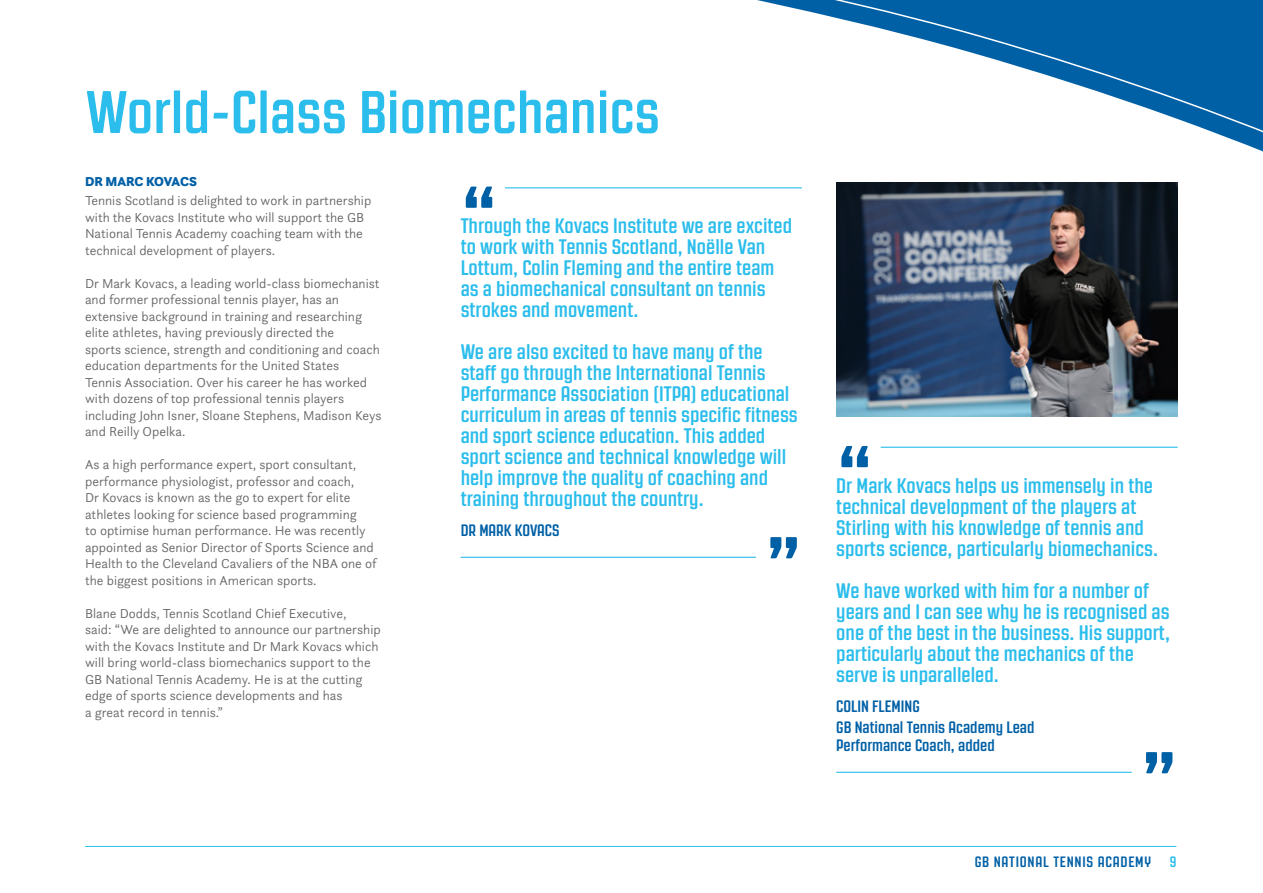
<style>
.page{position:relative;width:1263px;height:893px;background:#fff}
.page>*{position:absolute;margin:0;border:0;box-sizing:border-box;transform-origin:0 0}
.t1{font:700 86.4px "Revolution Gothic";color:#0060a6}
.t2{font:700 60px "Revolution Gothic";color:#2bbdec}
.t3{font:700 21px/21px "Revolution Gothic";color:#2bbdec}
.t4{font:700 16.5px/21px "Revolution Gothic";color:#0060a6}
.t5{font:700 15px "Revolution Gothic";letter-spacing:.05em;color:#0060a6}
.t6{font:300 13.5px/16.5px "Questa Sans";color:#646363}
.t7{font:900 13.5px "Questa Sans";letter-spacing:-.01em;color:#0060a6}
.s1{color:#2bbdec}
</style>
<div class="page">
<hr style="left:85px;top:846px;width:1091px;height:1px;background:#2bbdec">
<img style="left:836px;top:186px;width:341px;height:231px">
<svg style="left:757px;top:0;width:506px;height:186px"></svg>
<hr style="left:505px;top:187px;width:297px;height:1px;background:#2bbdec">
<hr style="left:881px;top:447px;width:296px;height:1px;background:#2bbdec">
<hr style="left:461px;top:557px;width:295px;height:1px;background:#2bbdec">
<hr style="left:836px;top:772px;width:296px;height:1px;background:#2bbdec">
<h2 class="t2" style="left:86px;top:80px;width:575px">World-Class Biomechanics</h2>
<p class="t7" style="left:85px;top:172px;width:113px">DR MARC KOVACS</p>
<p class="t6" style="left:85px;top:192px;width:288px">Tennis Scotland is delighted to work in partnership with the Kovacs Institute who will support the GB National Tennis Academy coaching team with the technical development of players.</p>
<p class="t6" style="left:85px;top:275px;width:298px">Dr Mark Kovacs, a leading world-class biomechanist and former professional tennis player, has an extensive background in training and researching elite athletes, having previously directed the<br>sports science, strength and conditioning and coach education departments for the United States<br>Tennis Association. Over his career he has worked with dozens of top professional tennis players including John Isner, Sloane Stephens, Madison Keys and Reilly Opelka.</p>
<p class="t6" style="left:85px;top:456px;width:293px">As a high performance expert, sport consultant, performance physiologist, professor and coach,<br>Dr Kovacs is known as the go to expert for elite athletes looking for science based programming<br>to optimise human performance. He was recently appointed as Senior Director of Sports Science and Health to the Cleveland Cavaliers of the NBA one of the biggest positions in American sports.</p>
<p class="t6" style="left:85px;top:605px;width:297px">Blane Dodds, Tennis Scotland Chief Executive,<br>said: “We are delighted to announce our partnership with the Kovacs Institute and Dr Mark Kovacs which will bring world-class biomechanics support to the GB National Tennis Academy. He is at the cutting edge of sports science developments and has<br>a great record in tennis.”</p>
<h1 class="t1" style="left:461px;top:170px;width:37px">“</h1>
<h3 class="t3" style="left:461px;top:215px;width:333px">Through the Kovacs Institute we are excited to work with Tennis Scotland, Noëlle Van Lottum, Colin Fleming and the entire team as a biomechanical consultant on tennis strokes and movement.</h3>
<p class="t3" style="left:461px;top:341px;width:339px">We are also excited to have many of the staff go through the International Tennis Performance Association (ITPA) educational curriculum in areas of tennis specific fitness and sport science education. This added sport science and technical knowledge will help improve the quality of coaching and training throughout the country.</p>
<p class="t4" style="left:461px;top:520px;width:100px">DR MARK KOVACS</p>
<h1 class="t1" style="left:801px;top:574px;width:37px;rotate:-180deg">“</h1>
<h1 class="t1" style="left:837px;top:430px;width:37px">“</h1>
<h3 class="t3" style="left:836px;top:475px;width:323px">Dr Mark Kovacs helps us immensely in the technical development of the players at Stirling with his knowledge of tennis and sports science, particularly biomechanics.</h3>
<h3 class="t3" style="left:836px;top:580px;width:335px">We have worked with him for a number of years and I can see why he is recognised as one of the best in the business. His support, particularly about the mechanics of the serve is unparalleled.</h3>
<p class="t4" style="left:836px;top:695px;width:200px">COLIN FLEMING<br>GB National Tennis Academy Lead</p>
<p class="t4" style="left:836px;top:734px;width:160px">Performance Coach, added</p>
<h1 class="t1" style="left:1177px;top:789px;width:37px;rotate:-180deg">“</h1>
<p class="t5" style="left:975px;top:854px;width:203px">GB NATIONAL TENNIS ACADEMY <span class="s1">9</span></p>
</div>
